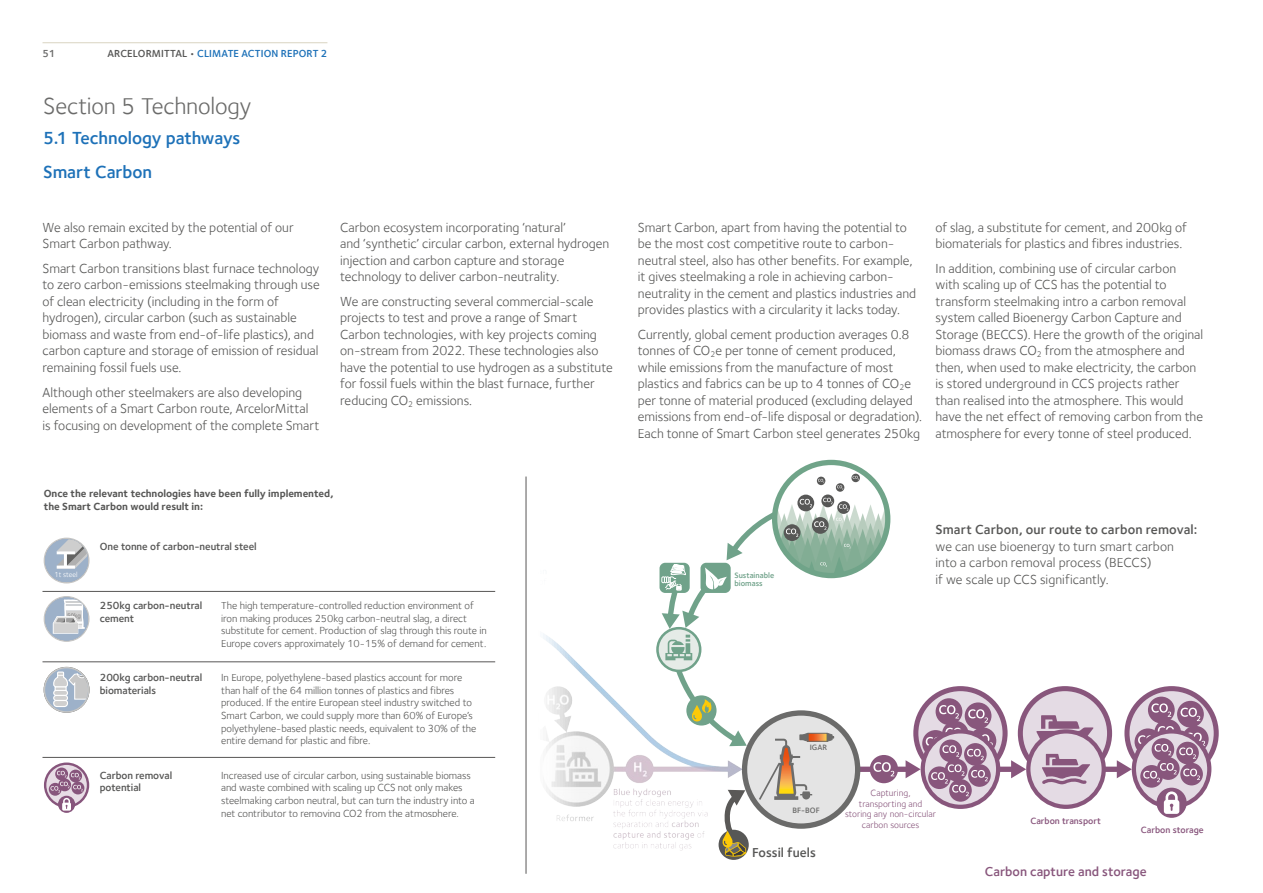
<style>
.page{position:relative;width:1263px;height:893px;background:#fff}
.page>*{position:absolute;margin:0;border:0;box-sizing:border-box;transform-origin:0 0}
.SECTION_1_etc__text{font:24px "Foundry Sterling";letter-spacing:-.01em;color:#6b6b6a}
.Subhead_01_12_14_Blu{font:600 18px "Foundry Sterling";letter-spacing:-.005em;color:#1d71b8}
.Text_9pt{font:13.5px/16.5px "Foundry Sterling";color:#575756}
.Subhead_02_10pt{font:13.5px/16.5px "Foundry Sterling";letter-spacing:.005em;color:#575756}
.t1{font:600 13.35px "Foundry Sterling";color:#88567c}
.t2{font:600 13.35px "Foundry Sterling";color:#575756}
.t3{font:10.65px/12.8px "Foundry Sterling";letter-spacing:-.005em;color:#575756}
.t4{font:600 10.65px/12.8px "Foundry Sterling";letter-spacing:-.005em;color:#575756}
.t5{font:700 10.65px/12.8px "Foundry Sterling";letter-spacing:-.005em;color:#575756}
.t6{font:600 10.5px "Foundry Sterling";letter-spacing:.01em;color:#1d71b8}
.t7{font:600 10.5px "Foundry Sterling";color:#6b6b6a}
.t8{font:9.3px/10.6px "Foundry Sterling";color:#88567c;text-align:center}
.t9{font:600 9.3px "Foundry Sterling";color:#88557c}
.t10{font:600 7.95px/7.9px "Foundry Sterling";color:#70a28a}
.t11{font:600 7.95px "Foundry Sterling";color:#6b6b6a}
.t12{font:7.5px "Foundry Sterling";letter-spacing:-.005em;color:#fff}
.s1{color:#575756}
.s2{font-weight:600}
</style>
<div class="page">
<div style="left:811px;top:767px;width:102px;height:5px;background:#88557c"></div>
<div style="left:1156px;top:788px;width:31px;height:30px;background:#88567c;border-radius:50%"></div>
<svg style="left:905px;top:686px;width:314px;height:128px"></svg>
<svg style="left:870px;top:755px;width:28px;height:28px"></svg>
<img style="left:543px;top:634px;width:198px;height:226px">
<div style="left:718px;top:830px;width:31px;height:30px;background:#575756;border-radius:50%"></div>
<div style="left:797px;top:495px;width:17px;height:16px;background:#575756;border-radius:50%"></div>
<svg style="left:821px;top:494px;width:13px;height:13px"></svg>
<svg style="left:656px;top:498px;width:238px;height:359px"></svg>
<svg style="left:851px;top:474px;width:9px;height:8px"></svg>
<svg style="left:852px;top:476px;width:7px;height:4px"></svg>
<svg style="left:836px;top:483px;width:8px;height:9px"></svg>
<svg style="left:837px;top:485px;width:6px;height:5px"></svg>
<svg style="left:817px;top:477px;width:8px;height:8px"></svg>
<svg style="left:818px;top:479px;width:6px;height:4px"></svg>
<svg style="left:44px;top:596px;width:46px;height:46px"></svg>
<svg style="left:44px;top:667px;width:46px;height:46px"></svg>
<svg style="left:45px;top:764px;width:43px;height:43px"></svg>
<div style="left:44px;top:762px;width:45px;height:46px;border:2px solid #87557c;border-radius:50%"></div>
<svg style="left:58px;top:796px;width:17px;height:17px"></svg>
<svg style="left:55px;top:768px;width:13px;height:12px"></svg>
<div style="left:69px;top:770px;width:13px;height:12px;background:#87557c;border-radius:50%"></div>
<div style="left:72px;top:782px;width:12px;height:12px;background:#87557c;border-radius:50%"></div>
<svg style="left:50px;top:771px;width:33px;height:40px"></svg>
<svg style="left:44px;top:538px;width:46px;height:45px"></svg>
<hr style="left:42px;top:591px;width:453px;height:1px;background:#585756">
<hr style="left:42px;top:662px;width:453px;height:1px;background:#585756">
<hr style="left:42px;top:757px;width:453px;height:1px;background:#585756">
<hr style="left:43px;top:42px;width:284px;height:1px;background:#dad4c2">
<hr style="left:526px;top:476px;width:1px;height:398px;background:#585756">
<p class="t7" style="left:43px;top:47px;width:14px">51</p>
<p class="t6" style="left:107px;top:47px;width:222px"><span class="s1">ARCELORMITTAL •</span> CLIMATE ACTION REPORT 2</p>
<p class="SECTION_1_etc__text" style="left:43px;top:92px;width:210px">Section 5 Technology</p>
<p class="Subhead_01_12_14_Blu" style="left:43px;top:127px;width:199px">5.1 Technology pathways</p>
<p class="Subhead_01_12_14_Blu" style="left:43px;top:161px;width:110px">Smart Carbon</p>
<p class="Text_9pt" style="left:43px;top:219px;width:253px">We also remain excited by the potential of our<br>Smart Carbon pathway.</p>
<p class="Text_9pt" style="left:43px;top:260px;width:279px">Smart Carbon transitions blast furnace technology to zero carbon-emissions steelmaking through use of clean electricity (including in the form of hydrogen), circular carbon (such as sustainable biomass and waste from end-of-life plastics), and carbon capture and storage of emission of residual remaining fossil fuels use.</p>
<p class="Text_9pt" style="left:43px;top:384px;width:278px">Although other steelmakers are also developing elements of a Smart Carbon route, ArcelorMittal is focusing on development of the complete Smart</p>
<p class="Text_9pt" style="left:340px;top:219px;width:271px">Carbon ecosystem incorporating ‘natural’<br>and ‘synthetic’ circular carbon, external hydrogen injection and carbon capture and storage technology to deliver carbon-neutrality.</p>
<p class="Text_9pt" style="left:340px;top:293px;width:274px">We are constructing several commercial-scale projects to test and prove a range of Smart Carbon technologies, with key projects coming on-stream from 2022. These technologies also have the potential to use hydrogen as a substitute for fossil fuels within the blast furnace, further reducing CO<sub>2</sub> emissions.</p>
<p class="t5" style="left:44px;top:487px;width:291px">Once the relevant technologies have been fully implemented, the Smart Carbon would result in:</p>
<p class="t12" style="left:54px;top:570px;width:25px">1t steel</p>
<p class="t4" style="left:100px;top:540px;width:158px">One tonne of carbon-neutral steel</p>
<p class="t4" style="left:100px;top:599px;width:104px">250kg carbon-neutral cement</p>
<p class="t4" style="left:100px;top:671px;width:104px">200kg carbon-neutral biomaterials</p>
<p class="t4" style="left:100px;top:768px;width:74px">Carbon removal potential</p>
<p class="t3" style="left:221px;top:599px;width:267px">The high temperature-controlled reduction environment of iron making produces 250kg carbon-neutral slag, a direct substitute for cement. Production of slag through this route in Europe covers approximately 10-15% of demand for cement.</p>
<p class="t3" style="left:221px;top:671px;width:257px">In Europe, polyethylene-based plastics account for more than half of the 64 million tonnes of plastics and fibres produced. If the entire European steel industry switched to Smart Carbon, we could supply more than 60% of Europe’s polyethylene-based plastic needs, equivalent to 30% of the entire demand for plastic and fibre.</p>
<p class="t3" style="left:221px;top:768px;width:255px">Increased use of circular carbon, using sustainable biomass and waste combined with scaling up CCS not only makes steelmaking carbon neutral, but can turn the industry into a net contributor to removing CO2 from the atmosphere.</p>
<p class="Text_9pt" style="left:638px;top:219px;width:280px">Smart Carbon, apart from having the potential to be the most cost competitive route to carbon&shy;neutral steel, also has other benefits. For example, it gives steelmaking a role in achieving carbon&shy;neutrality in the cement and plastics industries and provides plastics with a circularity it lacks today.</p>
<p class="Text_9pt" style="left:638px;top:326px;width:286px">Currently, global cement production averages 0.8 tonnes of CO<sub>2</sub>e per tonne of cement produced, while emissions from the manufacture of most plastics and fabrics can be up to 4 tonnes of CO<sub>2</sub>e per tonne of material produced (excluding delayed emissions from end-of-life disposal or degradation).<br>Each tonne of Smart Carbon steel generates 250kg</p>
<p class="Text_9pt" style="left:935px;top:219px;width:253px">of slag, a substitute for cement, and 200kg of biomaterials for plastics and fibres industries.</p>
<p class="Text_9pt" style="left:935px;top:260px;width:269px">In addition, combining use of circular carbon with scaling up of CCS has the potential to transform steelmaking intro a carbon removal system called Bioenergy Carbon Capture and Storage (BECCS). Here the growth of the original biomass draws CO<sub>2</sub> from the atmosphere and then, when used to make electricity, the carbon is stored underground in CCS projects rather than realised into the atmosphere. This would have the net effect of removing carbon from the atmosphere for every tonne of steel produced.</p>
<p class="t10" style="left:734px;top:572px;width:41px">Sustainable biomass</p>
<p class="Subhead_02_10pt" style="left:935px;top:521px;width:263px"><span class="s2">Smart Carbon, our route to carbon removal: </span>we can use bioenergy to turn smart carbon into a carbon removal process (BECCS)<br>if we scale up CCS significantly.</p>
<p class="t11" style="left:810px;top:742px;width:19px">IGAR</p>
<p class="t11" style="left:793px;top:805px;width:29px">BF-BOF</p>
<p class="t2" style="left:752px;top:844px;width:65px">Fossil fuels</p>
<p class="t8" style="left:845px;top:788px;width:92px">Capturing,<br>transporting and storing any non-circular carbon sources</p>
<p class="t9" style="left:1030px;top:815px;width:72px">Carbon transport</p>
<p class="t9" style="left:1141px;top:825px;width:64px">Carbon storage</p>
<p class="t1" style="left:985px;top:864px;width:163px">Carbon capture and storage</p>
</div>
